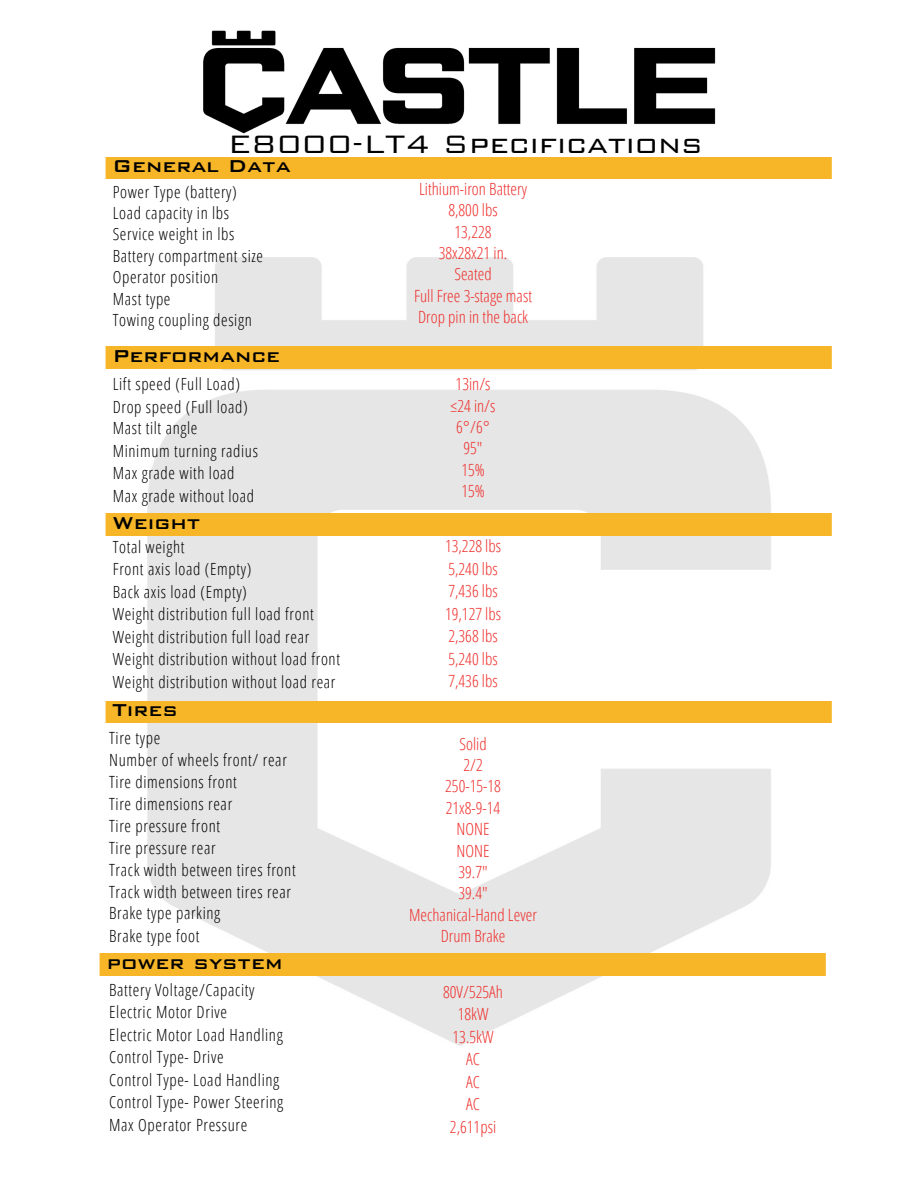
<style>
.page{position:relative;width:918px;height:1188px;background:#fff}
.page>*{position:absolute;margin:0;border:0;box-sizing:border-box;transform-origin:0 0}
.t1{font:300 33.6px "Bank Gothic BT";color:#000}
.t2{font:500 22.95px "Bank Gothic BT";color:#000}
.t3{font:300 16.8px/22.5px "Open Sans Condensed";letter-spacing:.035em;color:#000}
.t4{font:300 16.8px/21.3px "Open Sans Condensed";color:#ee2c28;text-align:center}
</style>
<div class="page">
<img style="left:99px;top:257px;width:733px;height:789px">
<div style="left:105px;top:157px;width:727px;height:22px;background:#f7b628"></div>
<div style="left:105px;top:347px;width:727px;height:21px;background:#f7b628"></div>
<div style="left:105px;top:514px;width:727px;height:21px;background:#f7b628"></div>
<div style="left:105px;top:701px;width:727px;height:21px;background:#f7b628"></div>
<div style="left:99px;top:954px;width:727px;height:21px;background:#f7b628"></div>
<img style="left:203px;top:30px;width:513px;height:104px">
<h1 class="t1" style="left:228px;top:126px;width:476px">E8000-LT4 Specifications</h1>
<h2 class="t2" style="left:113px;top:154px;width:179px">General Data</h2>
<p class="t3" style="left:113px;top:180px;width:152px;line-height:21.3px">Power Type (battery)<br>Load capacity in lbs<br>Service weight in lbs<br>Battery compartment size<br>Operator position<br>Mast type<br>Towing coupling design</p>
<h2 class="t2" style="left:113px;top:343px;width:169px">Performance</h2>
<p class="t4" style="left:414px;top:178px;width:120px">Lithium-iron Battery<br>8,800 lbs<br>13,228<br>38x28x21 in.<br>Seated<br>Full Free 3-stage mast<br>Drop pin in the back</p>
<p class="t3" style="left:113px;top:373px;width:147px">Lift speed (Full Load)<br>Drop speed (Full load)<br>Mast tilt angle<br>Minimum turning radius<br>Max grade with load<br>Max grade without load</p>
<p class="t3" style="left:113px;top:535px;width:229px">Total weight<br>Front axis load (Empty)<br>Back axis load (Empty)<br>Weight distribution full load front<br>Weight distribution full load rear<br>Weight distribution without load front<br>Weight distribution without load rear</p>
<h2 class="t2" style="left:113px;top:511px;width:89px">Weight</h2>
<h2 class="t2" style="left:113px;top:698px;width:67px">Tires</h2>
<p class="t3" style="left:109px;top:726px;width:188px;line-height:22px">Tire type<br>Number of wheels front/ rear<br>Tire dimensions front<br>Tire dimensions rear<br>Tire pressure front<br>Tire pressure rear<br>Track width between tires front<br>Track width between tires rear<br>Brake type parking<br>Brake type foot</p>
<p class="t3" style="left:109px;top:978px;width:176px">Battery Voltage/Capacity<br>Electric Motor Drive<br>Electric Motor Load Handling<br>Control Type- Drive<br>Control Type- Load Handling<br>Control Type- Power Steering<br>Max Operator Pressure</p>
<h2 class="t2" style="left:107px;top:950px;width:178px">power system</h2>
<p class="t4" style="left:451px;top:373px;width:46px">13in/s ≤24 in/s<br>6°/6°<br>95"<br>15%<br>15%</p>
<p class="t4" style="left:445px;top:535px;width:58px;line-height:22.5px;text-align:left">13,228 lbs<br>5,240 lbs<br>7,436 lbs<br>19,127 lbs<br>2,368 lbs<br>5,240 lbs<br>7,436 lbs</p>
<p class="t4" style="left:409px;top:732px;width:129px">Solid<br>2/2<br>250-15-18<br>21x8-9-14<br>NONE<br>NONE<br>39.7"<br>39.4"<br>Mechanical-Hand Lever<br>Drum Brake</p>
<p class="t4" style="left:443px;top:980px;width:61px;line-height:22.5px">80V/525Ah<br>18kW<br>13.5kW<br>AC<br>AC<br>AC<br>2,611psi</p>
</div>
